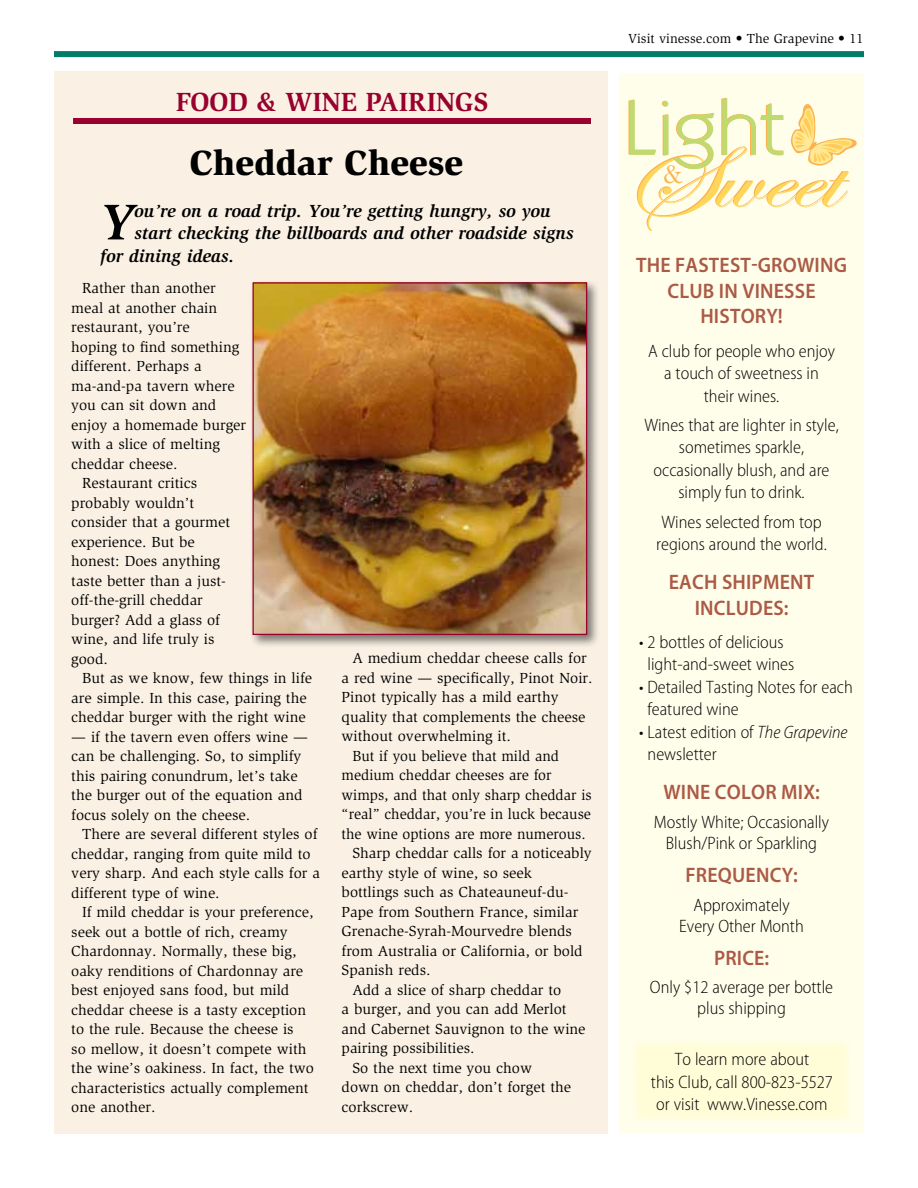
<style>
.page{position:relative;width:918px;height:1188px;background:#fff}
.page>*{position:absolute;margin:0;border:0;box-sizing:border-box;transform-origin:0 0}
.t1{font:italic 700 51.6px "Slimbach Std";color:#000}
.t2{font:900 36px "Slimbach Std";color:#000}
.t3{font:27.75px "Baskerville";color:#fcb24e}
.t4{font:700 27px "Slimbach Std";color:#98002e}
.t5{font:600 21px/25.5px "Myriad Pro";letter-spacing:.01em;color:#ab5a45;text-align:center;scale:.95 1}
.t6{font:300 semi-condensed 18px/22.5px "Myriad Pro";color:#000;text-align:center}
.t7{font:italic 700 18px "Slimbach Std";color:#000}
.t8{font:15px/19.5px "Slimbach Std";color:#000}
.t9{font:13.5px "Slimbach Std";color:#000}
.s1{font-style:italic}
</style>
<div class="page">
<div style="left:54px;top:51px;width:810px;height:6px;background:#007d68"></div>
<div style="left:620px;top:74px;width:244px;height:1059px;background:#fffeeb"></div>
<div style="left:55px;top:72px;width:553px;height:1062px;background:#faf1e4"></div>
<div style="left:73px;top:118px;width:518px;height:6px;background:#98002e"></div>
<div style="left:634px;top:1041px;width:216px;height:80px;background:#fffdd8"></div>
<svg style="left:628px;top:98px;width:229px;height:133px"></svg>
<div style="left:250px;top:279px;width:351px;height:370px;background:#000;opacity:.5"></div>
<img style="left:255px;top:284px;width:330px;height:349px">
<div style="left:253px;top:282px;width:334px;height:353px;border:1px solid #98002e"></div>
<h3 class="t4" style="left:176px;top:86px;width:296px">FOOD &amp; WINE PAIRINGS</h3>
<h2 class="t2" style="left:190px;top:140px;width:275px">Cheddar Cheese</h2>
<p class="t7" style="left:134px;top:200px;width:418px">ou’re on a road trip. You’re getting hungry, so you</p>
<p class="t7" style="left:134px;top:223px;width:441px">start checking the billboards and other roadside signs</p>
<p class="t7" style="left:100px;top:245px;width:136px">for dining ideas.</p>
<p class="t8" style="left:82px;top:278px;width:135px">Rather than another</p>
<p class="t8" style="left:71px;top:298px;width:147px">meal at another chain</p>
<p class="t8" style="left:71px;top:317px;width:120px">restaurant, you’re</p>
<p class="t8" style="left:71px;top:337px;width:170px">hoping to find something</p>
<p class="t8" style="left:71px;top:356px;width:132px">different. Perhaps a</p>
<p class="t8" style="left:71px;top:376px;width:165px">ma-and-pa tavern where</p>
<p class="t8" style="left:71px;top:395px;width:147px">you can sit down and</p>
<p class="t8" style="left:71px;top:415px;width:176px">enjoy a homemade burger</p>
<p class="t8" style="left:71px;top:434px;width:150px">with a slice of melting</p>
<p class="t8" style="left:71px;top:454px;width:108px">cheddar cheese.</p>
<p class="t8" style="left:82px;top:473px;width:117px">Restaurant critics</p>
<p class="t8" style="left:71px;top:493px;width:124px">probably wouldn’t</p>
<p class="t8" style="left:71px;top:512px;width:160px">consider that a gourmet</p>
<p class="t8" style="left:71px;top:532px;width:125px">experience. But be</p>
<p class="t8" style="left:71px;top:551px;width:150px">honest: Does anything</p>
<p class="t8" style="left:71px;top:571px;width:156px">taste better than a just-</p>
<p class="t8" style="left:71px;top:590px;width:133px">off-the-grill cheddar</p>
<p class="t8" style="left:71px;top:610px;width:150px">burger? Add a glass of</p>
<p class="t8" style="left:71px;top:629px;width:145px">wine, and life truly is</p>
<p class="t8" style="left:71px;top:649px;width:38px">good.</p>
<p class="t8" style="left:82px;top:668px;width:231px">But as we know, few things in life</p>
<p class="t8" style="left:71px;top:688px;width:237px">are simple. In this case, pairing the</p>
<p class="t8" style="left:71px;top:707px;width:236px">cheddar burger with the right wine</p>
<p class="t8" style="left:71px;top:727px;width:238px">— if the tavern even offers wine — can be challenging. So, to simplify this pairing conundrum, let’s take the burger out of the equation and focus solely on the cheese.</p>
<p class="t8" style="left:71px;top:824px;width:250px;text-indent:11px">There are several different styles of cheddar, ranging from quite mild to very sharp. And each style calls for a different type of wine.</p>
<p class="t8" style="left:71px;top:902px;width:244px;text-indent:11px">If mild cheddar is your preference, seek out a bottle of rich, creamy<br>Chardonnay. Normally, these big, oaky renditions of Chardonnay are best enjoyed sans food, but mild cheddar cheese is a tasty exception to the rule. Because the cheese is<br>so mellow, it doesn’t compete with the wine’s oakiness. In fact, the two characteristics actually complement one another.</p>
<h1 class="t1" style="left:100px;top:192px;width:36px">Y</h1>
<p class="t8" style="left:352px;top:648px;width:236px">A medium cheddar cheese calls for</p>
<p class="t8" style="left:342px;top:668px;width:253px">a red wine — specifically, Pinot Noir.</p>
<p class="t8" style="left:342px;top:687px;width:218px">Pinot typically has a mild earthy</p>
<p class="t8" style="left:342px;top:707px;width:245px">quality that complements the cheese</p>
<p class="t8" style="left:342px;top:726px;width:171px">without overwhelming it.</p>
<p class="t8" style="left:352px;top:746px;width:208px">But if you believe that mild and</p>
<p class="t8" style="left:342px;top:765px;width:212px">medium cheddar cheeses are for</p>
<p class="t8" style="left:342px;top:785px;width:252px">wimps, and that only sharp cheddar is</p>
<p class="t8" style="left:342px;top:804px;width:251px">“real” cheddar, you’re in luck because</p>
<p class="t8" style="left:342px;top:824px;width:246px">the wine options are more numerous.</p>
<p class="t8" style="left:352px;top:843px;width:241px">Sharp cheddar calls for a noticeably</p>
<p class="t8" style="left:342px;top:863px;width:192px">earthy style of wine, so seek</p>
<p class="t8" style="left:342px;top:882px;width:229px">bottlings such as Chateauneuf-du-</p>
<p class="t8" style="left:342px;top:902px;width:238px">Pape from Southern France, similar</p>
<p class="t8" style="left:342px;top:921px;width:232px">Grenache-Syrah-Mourvedre blends</p>
<p class="t8" style="left:342px;top:941px;width:243px">from Australia or California, or bold</p>
<p class="t8" style="left:342px;top:960px;width:91px">Spanish reds.</p>
<p class="t8" style="left:352px;top:980px;width:210px">Add a slice of sharp cheddar to</p>
<p class="t8" style="left:342px;top:999px;width:226px">a burger, and you can add Merlot</p>
<p class="t8" style="left:342px;top:1019px;width:245px">and Cabernet Sauvignon to the wine</p>
<p class="t8" style="left:342px;top:1038px;width:135px">pairing possibilities.</p>
<p class="t8" style="left:352px;top:1058px;width:181px">So the next time you chow</p>
<p class="t8" style="left:342px;top:1077px;width:231px">down on cheddar, don’t forget the</p>
<p class="t8" style="left:342px;top:1097px;width:73px">corkscrew.</p>
<p class="t9" style="left:628px;top:31px;width:237px">Visit vinesse.com • The Grapevine • 11</p>
<h3 class="t3" style="left:663px;top:158px;width:21px">&amp;</h3>
<h3 class="t5" style="left:636px;top:253px;width:224px">THE FASTEST-GROWING<br>CLUB IN VINESSE<br>HISTORY!</h3>
<p class="t6" style="left:648px;top:340px;width:188px">A club for people who enjoy a touch of sweetness in their wines.</p>
<p class="t6" style="left:644px;top:414px;width:196px">Wines that are lighter in style, sometimes sparkle, occasionally blush, and are simply fun to drink.</p>
<p class="t6" style="left:656px;top:511px;width:172px;text-align:left">Wines selected from top regions around the world.</p>
<h3 class="t5" style="left:669px;top:570px;width:155px">EACH SHIPMENT<br>INCLUDES:</h3>
<p class="t6" style="left:639px;top:631px;width:157px">• 2 bottles of delicious light-and-sweet wines</p>
<p class="t6" style="left:648px;top:676px;width:207px;text-align:left;text-indent:-8px">• Detailed Tasting Notes for each featured wine</p>
<p class="t6" style="left:648px;top:721px;width:202px;text-align:left;text-indent:-8px">• Latest edition of <span class="s1">The Grapevine </span>newsletter</p>
<h3 class="t5" style="left:663px;top:780px;width:166px">WINE COLOR MIX:</h3>
<p class="t6" style="left:654px;top:812px;width:177px;line-height:21px">Mostly White; Occasionally<br>Blush/Pink or Sparkling</p>
<h3 class="t5" style="left:685px;top:863px;width:120px">FREQUENCY:</h3>
<p class="t6" style="left:679px;top:895px;width:126px;line-height:21px">Approximately<br>Every Other Month</p>
<h3 class="t5" style="left:714px;top:945px;width:60px">PRICE:</h3>
<p class="t6" style="left:650px;top:977px;width:185px;line-height:21px">Only $12 average per bottle plus shipping</p>
<p class="t6" style="left:651px;top:1048px;width:184px">To learn more about<br>this Club, call 800-823-5527 or visit www.Vinesse.com</p>
</div>
